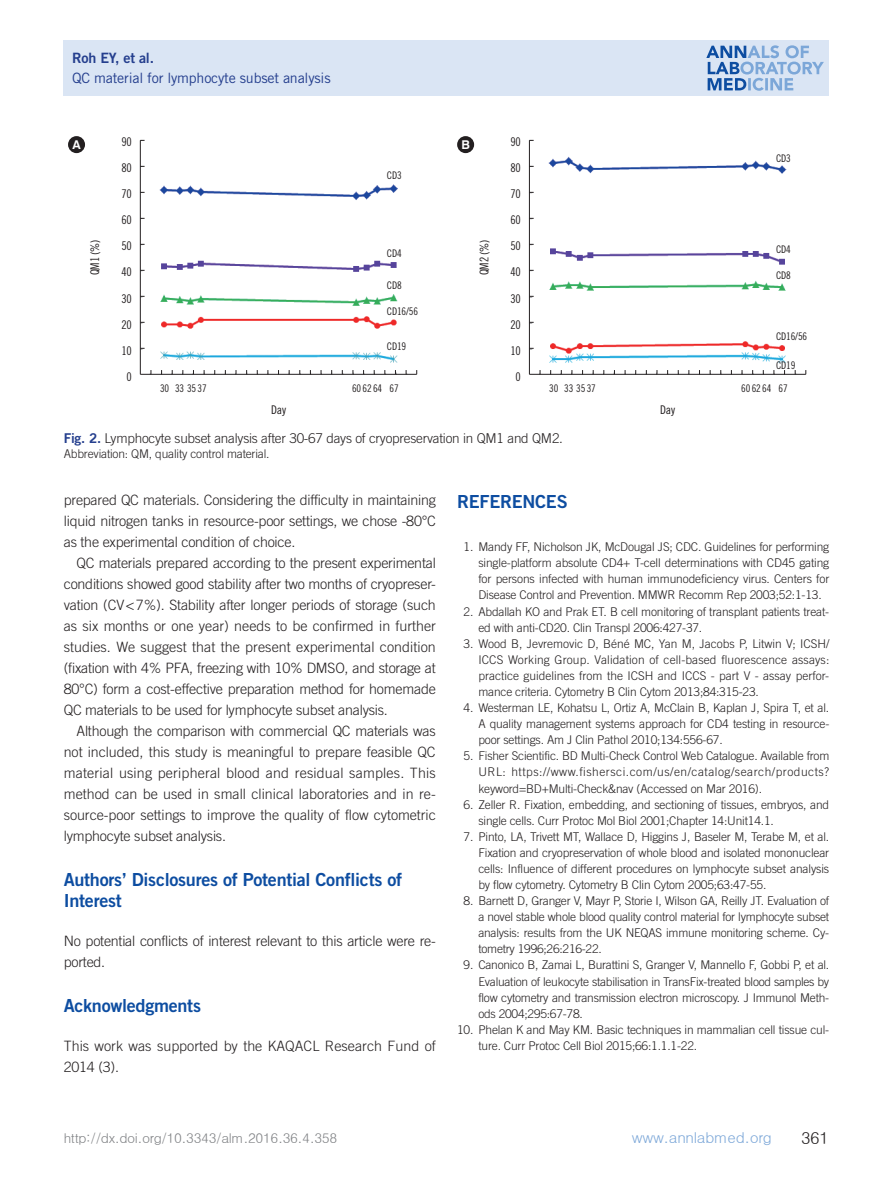
<style>
.page{position:relative;width:893px;height:1191px;background:#fff}
.page>*{position:absolute;margin:0;border:0;box-sizing:border-box;transform-origin:0 0}
.본문대제목{font:18px/21px "Trade Gothic LT Std Bd 2";letter-spacing:-.015em;color:#0d4da1}
.t1{font:16.5px "Dotum";color:#231f20}
.t2{font:15px "Dotum";letter-spacing:-.02em;color:#7ca7d8}
.본문{font:300 14.25px/21px "Trade Gothic LT Std";letter-spacing:-.015em;color:#231f20;text-align:justify}
.본문_0{font:300 14.25px/21px "Trade Gothic LT Std";letter-spacing:-.015em;color:#231f20}
.본문_0-2{font:300 14.25px/21px "Trade Gothic LT Std";letter-spacing:.005em;color:#231f20}
.t3{font:14.25px "Trade Gothic LT Std";letter-spacing:-.015em;color:#253f8e}
.t4{font:14.25px "Trade Gothic LT Std Bd 2";letter-spacing:-.015em;color:#253f8e}
.표제목_그림설명{font:300 13.5px "Trade Gothic LT Std";letter-spacing:-.015em;color:#231f20}
.t5{font:13.5px "Dotum";letter-spacing:-.03em;color:#808285}
.t6{font:700 12.15px "Swiss 721 BT";color:#fff}
.참고문헌_1{font:300 12px/16px "Trade Gothic LT Std";letter-spacing:-.015em;color:#231f20;text-align:justify}
.참고문헌_2{font:300 12px/16px "Trade Gothic LT Std";letter-spacing:-.015em;color:#231f20}
.그림지문_8pt{font:12px "Trade Gothic LT Std Cn 18";letter-spacing:-.015em;color:#231f20}
.표_그림_주석{font:300 12px "Trade Gothic LT Std";letter-spacing:-.015em;color:#231f20}
.그림지문_8pt-2{font:10.5px "Trade Gothic LT Std Cn 18";letter-spacing:-.015em;color:#231f20}
.s1{font-family:"Trade Gothic LT Std Bd 2";font-weight:400;color:#253f8e}
</style>
<div class="page">
<div style="left:64px;top:40px;width:765px;height:56px;background:#dae5f4"></div>
<svg style="left:706px;top:45px;width:118px;height:46px"></svg>
<img style="left:141px;top:165px;width:275px;height:209px">
<img style="left:530px;top:156px;width:275px;height:218px">
<hr style="left:140px;top:140px;width:1px;height:234px;background:#231f20">
<hr style="left:529px;top:140px;width:1px;height:234px;background:#231f20">
<hr style="left:140px;top:374px;width:277px;height:1px;background:#231f20">
<hr style="left:529px;top:374px;width:277px;height:1px;background:#231f20">
<div style="left:68px;top:136px;width:17px;height:17px;background:#231f20;border-radius:50%"></div>
<div style="left:457px;top:136px;width:17px;height:17px;background:#231f20;border-radius:50%"></div>
<p class="t4" style="left:72px;top:49px;width:83px">Roh EY, et al.</p>
<p class="t3" style="left:72px;top:69px;width:260px">QC material for lymphocyte subset analysis</p>
<p class="그림지문_8pt" style="left:121px;top:135px;width:12px">90</p>
<p class="그림지문_8pt" style="left:121px;top:161px;width:12px">80</p>
<p class="그림지문_8pt" style="left:121px;top:187px;width:12px">70</p>
<p class="그림지문_8pt" style="left:121px;top:213px;width:12px">60</p>
<p class="그림지문_8pt" style="left:121px;top:239px;width:12px">50</p>
<p class="그림지문_8pt" style="left:121px;top:265px;width:12px">40</p>
<p class="그림지문_8pt" style="left:121px;top:291px;width:12px">30</p>
<p class="그림지문_8pt" style="left:121px;top:317px;width:12px">20</p>
<p class="그림지문_8pt" style="left:121px;top:343px;width:12px">10</p>
<p class="그림지문_8pt" style="left:126px;top:369px;width:7px">0</p>
<p class="t6" style="left:72px;top:137px;width:10px">A</p>
<p class="t6" style="left:461px;top:137px;width:10px">B</p>
<p class="그림지문_8pt-2" style="left:387px;top:169px;width:16px">CD3</p>
<p class="그림지문_8pt" style="left:88px;top:275px;width:38px;rotate:-90deg">QM1 (%)</p>
<p class="그림지문_8pt" style="left:477px;top:275px;width:38px;rotate:-90deg">QM2 (%)</p>
<p class="그림지문_8pt-2" style="left:387px;top:247px;width:16px">CD4</p>
<p class="그림지문_8pt-2" style="left:387px;top:279px;width:16px">CD8</p>
<p class="그림지문_8pt-2" style="left:387px;top:305px;width:33px">CD16/56</p>
<p class="그림지문_8pt-2" style="left:387px;top:340px;width:21px">CD19</p>
<p class="그림지문_8pt" style="left:510px;top:135px;width:12px">90</p>
<p class="그림지문_8pt" style="left:510px;top:161px;width:12px">80</p>
<p class="그림지문_8pt" style="left:510px;top:187px;width:12px">70</p>
<p class="그림지문_8pt" style="left:510px;top:213px;width:12px">60</p>
<p class="그림지문_8pt" style="left:510px;top:239px;width:12px">50</p>
<p class="그림지문_8pt" style="left:510px;top:265px;width:12px">40</p>
<p class="그림지문_8pt" style="left:510px;top:291px;width:12px">30</p>
<p class="그림지문_8pt" style="left:510px;top:317px;width:12px">20</p>
<p class="그림지문_8pt" style="left:510px;top:343px;width:12px">10</p>
<p class="그림지문_8pt" style="left:516px;top:369px;width:7px">0</p>
<p class="그림지문_8pt-2" style="left:776px;top:152px;width:16px">CD3</p>
<p class="그림지문_8pt-2" style="left:776px;top:243px;width:16px">CD4</p>
<p class="그림지문_8pt-2" style="left:776px;top:269px;width:16px">CD8</p>
<p class="그림지문_8pt-2" style="left:776px;top:330px;width:33px">CD16/56</p>
<p class="그림지문_8pt-2" style="left:776px;top:359px;width:21px">CD19</p>
<p class="그림지문_8pt-2" style="left:160px;top:381px;width:48px">30 33 35 37</p>
<p class="그림지문_8pt-2" style="left:352px;top:381px;width:48px">60 62 64 67</p>
<p class="그림지문_8pt-2" style="left:549px;top:381px;width:48px">30 33 35 37</p>
<p class="그림지문_8pt-2" style="left:741px;top:381px;width:48px">60 62 64 67</p>
<p class="그림지문_8pt" style="left:271px;top:402px;width:16px">Day</p>
<p class="그림지문_8pt" style="left:660px;top:402px;width:16px">Day</p>
<p class="표제목_그림설명" style="left:64px;top:430px;width:501px"><span class="s1">Fig. 2.</span> Lymphocyte subset analysis after 30-67 days of cryopreservation in QM1 and QM2.</p>
<p class="표_그림_주석" style="left:64px;top:446px;width:207px">Abbreviation: QM, quality control material.</p>
<p class="본문" style="left:64px;top:489px;width:374px">prepared QC materials. Considering the difficulty in maintaining liquid nitrogen tanks in resource-poor settings, we chose -80°C as the experimental condition of choice.</p>
<p class="본문" style="left:64px;top:552px;width:374px;text-indent:13px">QC materials prepared according to the present experimental conditions showed good stability after two months of cryopreser&shy;vation (CV&lt;7%). Stability after longer periods of storage (such as six months or one year) needs to be confirmed in further studies. We suggest that the present experimental condition (fixation with 4% PFA, freezing with 10% DMSO, and storage at 80°C) form a cost-effective preparation method for homemade QC materials to be used for lymphocyte subset analysis.</p>
<p class="본문" style="left:64px;top:720px;width:374px;text-indent:13px">Although the comparison with commercial QC materials was not included, this study is meaningful to prepare feasible QC material using peripheral blood and residual samples. This method can be used in small clinical laboratories and in re&shy;source-poor settings to improve the quality of flow cytometric lymphocyte subset analysis.</p>
<p class="본문대제목" style="left:64px;top:869px;width:340px">Authors’ Disclosures of Potential Conflicts of<br>Interest</p>
<p class="본문_0" style="left:64px;top:930px;width:374px">No potential conflicts of interest relevant to this article were re&shy;ported.</p>
<p class="본문대제목" style="left:64px;top:995px;width:139px">Acknowledgments</p>
<p class="본문_0-2" style="left:64px;top:1035px;width:373px">This work was supported by the KAQACL Research Fund of<br>2014 (3).</p>
<p class="본문대제목" style="left:457px;top:491px;width:112px">REFERENCES</p>
<p class="참고문헌_1" style="left:478px;top:539px;width:352px;text-indent:-15px">1. Mandy FF, Nicholson JK, McDougal JS; CDC. Guidelines for performing single-platform absolute CD4+ T-cell determinations with CD45 gating for persons infected with human immunodeficiency virus. Centers for Disease Control and Prevention. MMWR Recomm Rep 2003;52:1-13.</p>
<p class="참고문헌_1" style="left:478px;top:603px;width:352px;text-indent:-15px">2. Abdallah KO and Prak ET. B cell monitoring of transplant patients treat&shy;ed with anti-CD20. Clin Transpl 2006:427-37.</p>
<p class="참고문헌_1" style="left:478px;top:635px;width:352px;text-indent:-15px">3. Wood B, Jevremovic D, Béné MC, Yan M, Jacobs P, Litwin V; ICSH/ ICCS Working Group. Validation of cell-based fluorescence assays: practice guidelines from the ICSH and ICCS - part V - assay perfor&shy;mance criteria. Cytometry B Clin Cytom 2013;84:315-23.</p>
<p class="참고문헌_1" style="left:478px;top:699px;width:352px;text-indent:-15px">4. Westerman LE, Kohatsu L, Ortiz A, McClain B, Kaplan J, Spira T, et al.<br>A quality management systems approach for CD4 testing in resource&shy;poor settings. Am J Clin Pathol 2010;134:556-67.</p>
<p class="참고문헌_1" style="left:478px;top:748px;width:353px;text-indent:-15px">5. Fisher Scientific. BD Multi-Check Control Web Catalogue. Available from URL: https://www.fishersci.com/us/en/catalog/search/products? keyword=BD+Multi-Check&amp;nav (Accessed on Mar 2016).</p>
<p class="참고문헌_1" style="left:478px;top:796px;width:352px;text-indent:-15px">6. Zeller R. Fixation, embedding, and sectioning of tissues, embryos, and single cells. Curr Protoc Mol Biol 2001;Chapter 14:Unit14.1.</p>
<p class="참고문헌_1" style="left:478px;top:828px;width:352px;text-indent:-15px">7. Pinto, LA, Trivett MT, Wallace D, Higgins J, Baseler M, Terabe M, et al.<br>Fixation and cryopreservation of whole blood and isolated mononuclear cells: Influence of different procedures on lymphocyte subset analysis by flow cytometry. Cytometry B Clin Cytom 2005;63:47-55.</p>
<p class="참고문헌_1" style="left:478px;top:892px;width:352px;text-indent:-15px">8. Barnett D, Granger V, Mayr P, Storie I, Wilson GA, Reilly JT. Evaluation of a novel stable whole blood quality control material for lymphocyte subset analysis: results from the UK NEQAS immune monitoring scheme. Cy&shy;tometry 1996;26:216-22.</p>
<p class="참고문헌_1" style="left:478px;top:957px;width:352px;text-indent:-15px">9. Canonico B, Zamai L, Burattini S, Granger V, Mannello F, Gobbi P, et al.<br>Evaluation of leukocyte stabilisation in TransFix-treated blood samples by flow cytometry and transmission electron microscopy. J Immunol Meth&shy;ods 2004;295:67-78.</p>
<p class="참고문헌_2" style="left:478px;top:1021px;width:352px;text-indent:-21px">10. Phelan K and May KM. Basic techniques in mammalian cell tissue cul&shy;ture. Curr Protoc Cell Biol 2015;66:1.1.1-22.</p>
<p class="t5" style="left:64px;top:1131px;width:275px">http://dx.doi.org/10.3343/alm.2016.36.4.358</p>
<p class="t2" style="left:632px;top:1130px;width:142px">www.annlabmed.org</p>
<h2 class="t1" style="left:801px;top:1129px;width:30px">361</h2>
</div>
